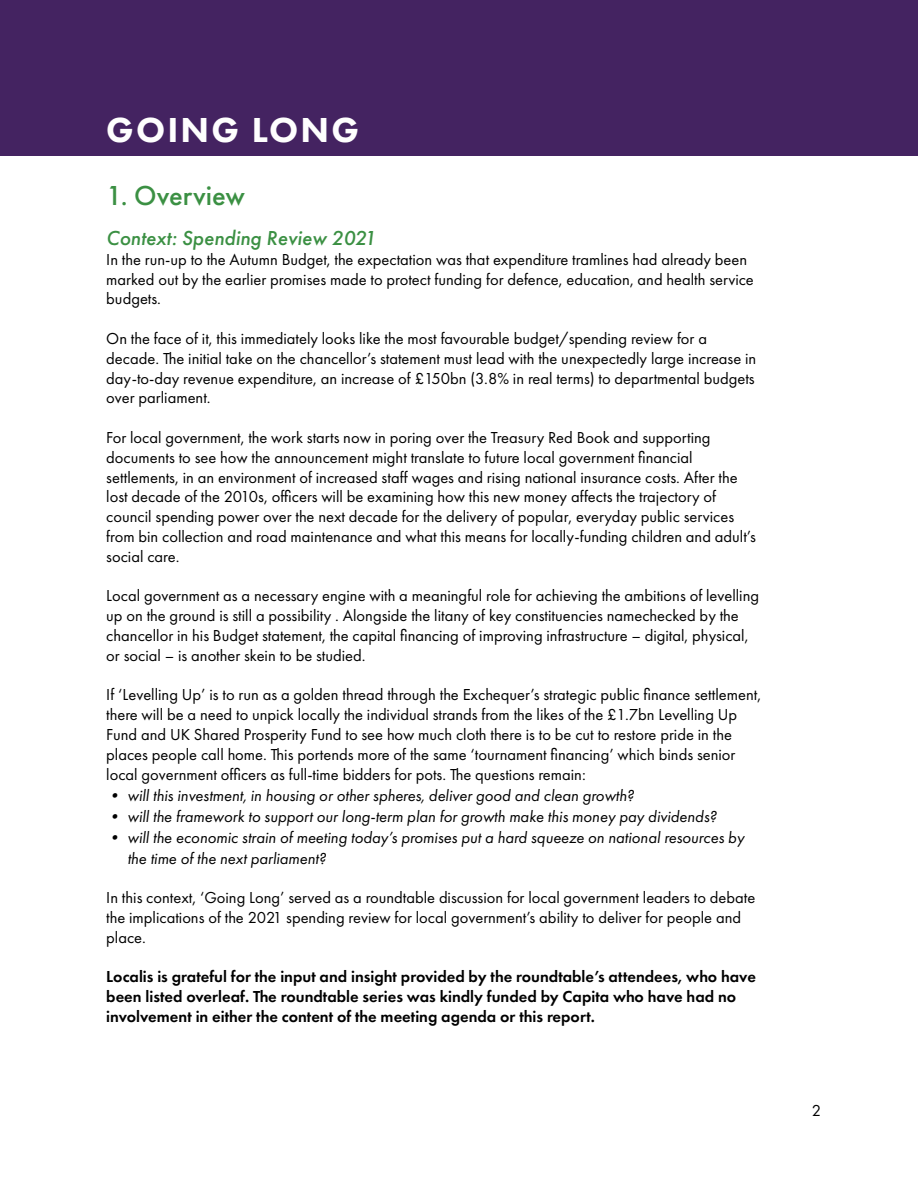
<style>
.page{position:relative;width:918px;height:1188px;background:#fff}
.page>*{position:absolute;margin:0;border:0;box-sizing:border-box;transform-origin:0 0}
.t1{font:800 36px "Futura PT";letter-spacing:.06em;color:#fefefe}
.t2{font:500 28.5px "Futura PT";color:#3b9043}
.t3{font:italic 500 21px "Futura PT";color:#3b9043}
.t4{font:16.5px/19.8px "Futura PT";color:#000}
.t5{font:italic 16.5px/21px "Futura PT";color:#000}
.t6{font:600 16.5px/19.8px "Futura PT";color:#000}
</style>
<div class="page">
<div style="left:0;top:0;width:918px;height:156px;background:#442361"></div>
<h1 class="t1" style="left:106px;top:107px;width:254px">GOING LONG</h1>
<h2 class="t2" style="left:106px;top:178px;width:140px">1. Overview</h2>
<p class="t3" style="left:106px;top:225px;width:271px">Context: Spending Review 2021</p>
<p class="t4" style="left:106px;top:249px;width:649px">In the run-up to the Autumn Budget, the expectation was that expenditure tramlines had already been marked out by the earlier promises made to protect funding for defence, education, and health service budgets.</p>
<p class="t4" style="left:106px;top:329px;width:652px">On the face of it, this immediately looks like the most favourable budget/spending review for a decade. The initial take on the chancellor’s statement must lead with the unexpectedly large increase in day-to-day revenue expenditure, an increase of £150bn (3.8% in real terms) to departmental budgets over parliament.</p>
<p class="t4" style="left:106px;top:428px;width:651px">For local government, the work starts now in poring over the Treasury Red Book and supporting documents to see how the announcement might translate to future local government financial settlements, in an environment of increased staff wages and rising national insurance costs. After the lost decade of the 2010s, officers will be examining how this new money affects the trajectory of council spending power over the next decade for the delivery of popular, everyday public services from bin collection and road maintenance and what this means for locally-funding children and adult’s social care.</p>
<p class="t4" style="left:106px;top:586px;width:654px">Local government as a necessary engine with a meaningful role for achieving the ambitions of levelling up on the ground is still a possibility . Alongside the litany of key constituencies namechecked by the chancellor in his Budget statement, the capital financing of improving infrastructure – digital, physical, or social – is another skein to be studied.</p>
<p class="t4" style="left:106px;top:685px;width:656px">If ‘Levelling Up’ is to run as a golden thread through the Exchequer’s strategic public finance settlement, there will be a need to unpick locally the individual strands from the likes of the £1.7bn Levelling Up Fund and UK Shared Prosperity Fund to see how much cloth there is to be cut to restore pride in the places people call home. This portends more of the same ‘tournament financing’ which binds senior local government officers as full-time bidders for pots. The questions remain:</p>
<p class="t5" style="left:106px;top:785px;width:529px">• will this investment, in housing or other spheres, deliver good and clean growth?</p>
<p class="t5" style="left:106px;top:806px;width:612px">• will the framework to support our long-term plan for growth make this money pay dividends?</p>
<p class="t5" style="left:127px;top:827px;width:618px;text-indent:-21px">• will the economic strain of meeting today’s promises put a hard squeeze on national resources by the time of the next parliament?</p>
<p class="t4" style="left:106px;top:888px;width:651px">In this context, ‘Going Long’ served as a roundtable discussion for local government leaders to debate the implications of the 2021 spending review for local government’s ability to deliver for people and place.</p>
<p class="t6" style="left:106px;top:967px;width:651px">Localis is grateful for the input and insight provided by the roundtable’s attendees, who have been listed overleaf. The roundtable series was kindly funded by Capita who have had no involvement in either the content of the meeting agenda or this report.</p>
<p class="t4" style="left:812px;top:1100px;width:11px">2</p>
</div>
